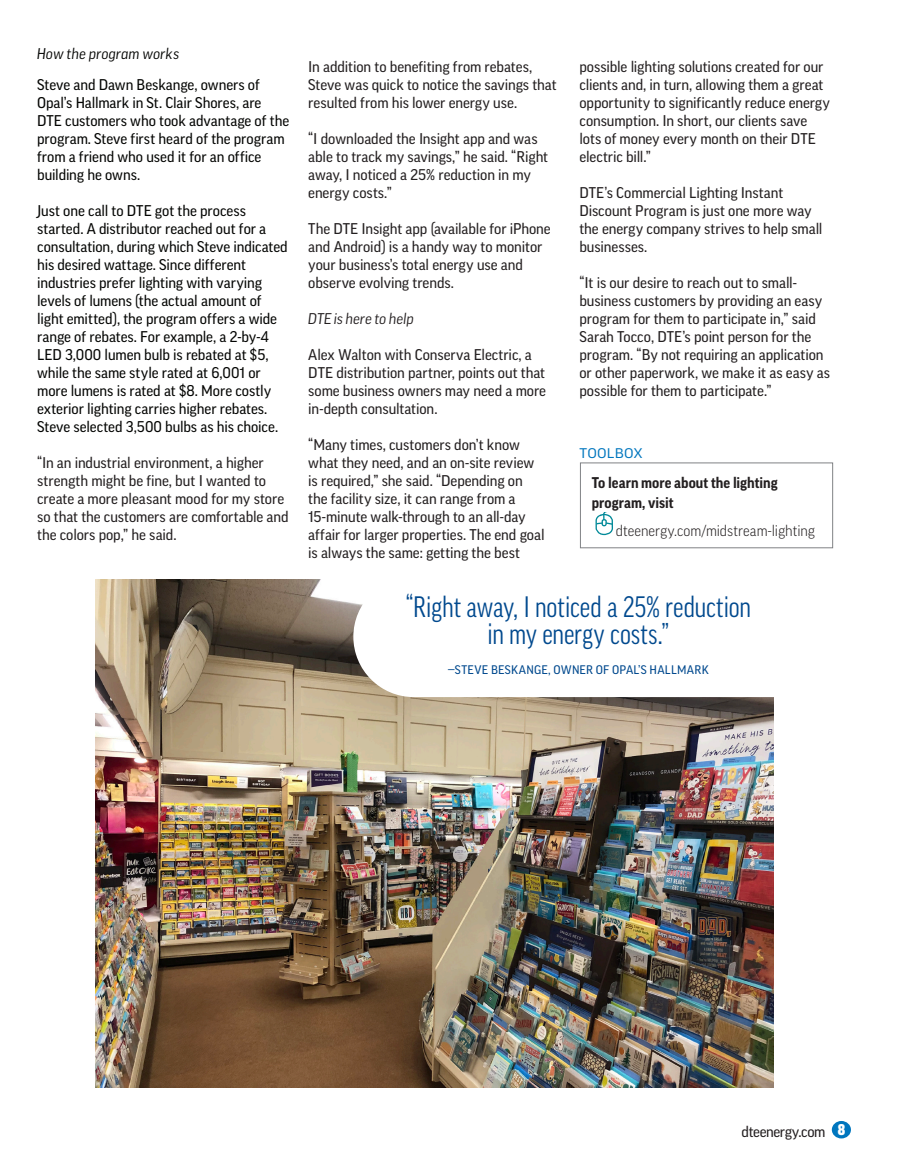
<style>
.page{position:relative;width:905px;height:1175px;background:#fff}
.page>*{position:absolute;margin:0;border:0;box-sizing:border-box;transform-origin:0 0}
.Callout_2{font:condensed 28.5px/27px "Good Pro";letter-spacing:-.005em;color:#01498e;text-align:center}
.Body_copy_on_baselin{font:15px/18px "Good Pro News";letter-spacing:-.005em;color:#231f20}
.Body_copy_on_baselin-2{font:15px/18px "Good Pro News";letter-spacing:-.005em;color:#040503}
.Body_Copy_TOM_P{font:700 15px/19.5px "Good Pro";color:#231f20}
.Body_Copy_TOM_P-2{font:300 15px "Good Pro";letter-spacing:-.005em;color:#231f20}
.Body_A{font:italic 15px "Good Pro";color:#040503}
.Body_copy_on_baselin-3{font:italic 15px "Good Pro";letter-spacing:-.01em;color:#231f20}
.Body_copy_on_baselin-4{font:15px "Good Pro News";letter-spacing:-.025em;color:#231f20}
.Subheads{font:expanded 13.5px "Good Pro";letter-spacing:.015em;color:#0076be}
.quote_source_Hour{font:12px "Good Pro News";letter-spacing:.025em;color:#01498e}
.s1{font-family:"Good Pro Narr Ultra";color:#fff}
</style>
<div class="page">
<img style="left:95px;top:579px;width:678px;height:508px">
<div style="left:353px;top:576px;width:549px;height:121px;background:#fff;border-radius:60px"></div>
<div style="left:580px;top:462px;width:253px;height:86px;border:1px solid #808285"></div>
<svg style="left:595px;top:512px;width:18px;height:23px"></svg>
<div style="left:831px;top:1121px;width:20px;height:17px;background:#0076be;border-radius:50%"></div>
<p class="Body_A" style="left:37px;top:45px;width:144px">How the program works</p>
<p class="Body_copy_on_baselin-2" style="left:37px;top:76px;width:253px">Steve and Dawn Beskange, owners of Opal’s Hallmark in St. Clair Shores, are DTE customers who took advantage of the program. Steve first heard of the program from a friend who used it for an office building he owns.</p>
<p class="Body_copy_on_baselin-2" style="left:37px;top:202px;width:252px">Just one call to DTE got the process started. A distributor reached out for a consultation, during which Steve indicated his desired wattage. Since different industries prefer lighting with varying levels of lumens (the actual amount of light emitted), the program offers a wide range of rebates. For example, a 2-by-4<br>LED 3,000 lumen bulb is rebated at $5, while the same style rated at 6,001 or more lumens is rated at $8. More costly exterior lighting carries higher rebates.<br>Steve selected 3,500 bulbs as his choice.</p>
<p class="Body_copy_on_baselin" style="left:37px;top:454px;width:253px">“In an industrial environment, a higher strength might be fine, but I wanted to create a more pleasant mood for my store so that the customers are comfortable and the colors pop,” he said.</p>
<p class="Body_copy_on_baselin" style="left:308px;top:58px;width:250px">In addition to benefiting from rebates,<br>Steve was quick to notice the savings that resulted from his lower energy use.</p>
<p class="Body_copy_on_baselin" style="left:308px;top:130px;width:241px">“I downloaded the Insight app and was able to track my savings,” he said. “Right away, I noticed a 25% reduction in my energy costs.”</p>
<p class="Body_copy_on_baselin" style="left:308px;top:220px;width:244px">The DTE Insight app (available for iPhone and Android) is a handy way to monitor your business’s total energy use and observe evolving trends.</p>
<p class="Body_copy_on_baselin-3" style="left:308px;top:310px;width:107px">DTE is here to help</p>
<p class="Body_copy_on_baselin" style="left:308px;top:346px;width:239px">Alex Walton with Conserva Electric, a DTE distribution partner, points out that some business owners may need a more in-depth consultation.</p>
<p class="Body_copy_on_baselin" style="left:308px;top:436px;width:238px">“Many times, customers don’t know what they need, and an on-site review is required,” she said. “Depending on the facility size, it can range from a 15-minute walk-through to an all-day affair for larger properties. The end goal is always the same: getting the best</p>
<p class="Body_copy_on_baselin" style="left:579px;top:58px;width:252px">possible lighting solutions created for our clients and, in turn, allowing them a great opportunity to significantly reduce energy consumption. In short, our clients save lots of money every month on their DTE electric bill.”</p>
<p class="Body_copy_on_baselin" style="left:579px;top:184px;width:245px">DTE’s Commercial Lighting Instant<br>Discount Program is just one more way the energy company strives to help small businesses.</p>
<p class="Body_copy_on_baselin" style="left:579px;top:274px;width:252px">“It is our desire to reach out to small&shy;business customers by providing an easy program for them to participate in,” said Sarah Tocco, DTE’s point person for the program. “By not requiring an application or other paperwork, we make it as easy as possible for them to participate.”</p>
<p class="Subheads" style="left:579px;top:445px;width:65px">TOOLBOX</p>
<p class="Body_Copy_TOM_P" style="left:592px;top:473px;width:187px">To learn more about the lighting program, visit</p>
<p class="Body_Copy_TOM_P-2" style="left:616px;top:521px;width:200px">dteenergy.com/midstream-lighting</p>
<p class="Callout_2" style="left:405px;top:593px;width:347px">“Right away, I noticed a 25% reduction in my energy costs.”</p>
<p class="quote_source_Hour" style="left:447px;top:662px;width:263px">—STEVE BESKANGE, OWNER OF OPAL’S HALLMARK</p>
<p class="Body_copy_on_baselin-4" style="left:741px;top:1122px;width:105px">dteenergy.com <span class="s1">8</span></p>
</div>
